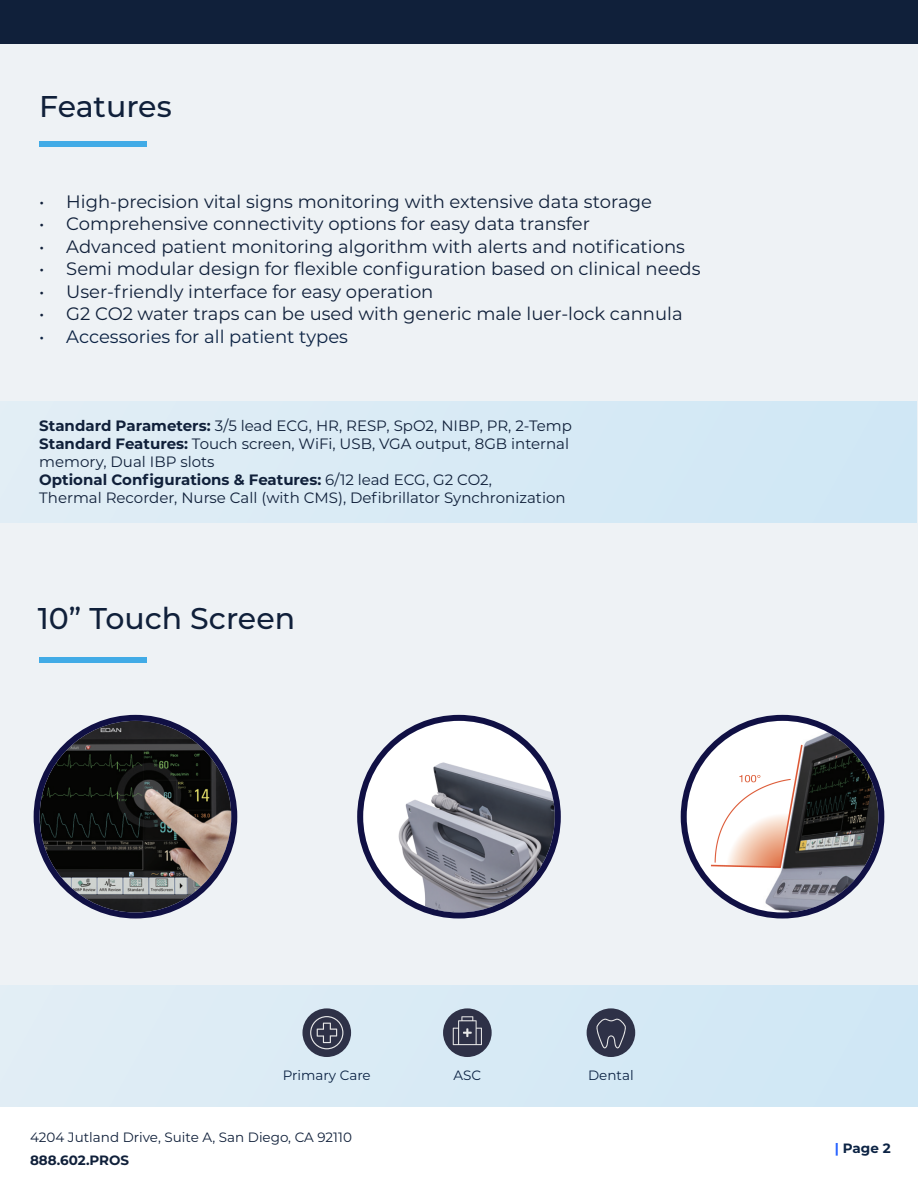
<style>
.page{position:relative;width:918px;height:1188px;background:#fff}
.page>*{position:absolute;margin:0;border:0;box-sizing:border-box;transform-origin:0 0}
.t1{font:500 30px "Montserrat";color:#10203a}
.t2{font:18px "Montserrat";color:#10203a}
.t3{font:18px "Montserrat";color:#0c2344}
.t4{font:15px/18px "Montserrat";color:#10203a}
.t5{font:13.5px "Montserrat";color:#10203a}
.t6{font:13.5px "Montserrat";color:#0c2344}
.t7{font:700 13.5px "Montserrat";color:#10203a}
.t8{font:700 13.5px "Montserrat";color:#0c2344}
.s1{font-weight:700}
.s2{color:#2561ff}
</style>
<div class="page">
<div style="left:0;top:0;width:918px;height:1106px;background:#eef2f5"></div>
<div style="left:39px;top:141px;width:108px;height:6px;background:#41abe6"></div>
<div style="left:0;top:0;width:918px;height:43px;background:#10203a"></div>
<div style="left:0;top:402px;width:917px;height:121px;background:#d8eaf5"></div>
<div style="left:0;top:986px;width:918px;height:120px;background:#d8eaf5"></div>
<div style="left:302px;top:1008px;width:49px;height:49px;background:#2e3147;border-radius:50%"></div>
<svg style="left:310px;top:1016px;width:33px;height:33px"></svg>
<div style="left:443px;top:1008px;width:49px;height:49px;background:#2e3147;border-radius:50%"></div>
<svg style="left:453px;top:1016px;width:29px;height:29px"></svg>
<div style="left:587px;top:1008px;width:48px;height:49px;background:#2e3147;border-radius:50%"></div>
<svg style="left:596px;top:1018px;width:30px;height:30px"></svg>
<svg style="left:357px;top:715px;width:204px;height:204px"></svg>
<svg style="left:34px;top:715px;width:203px;height:204px"></svg>
<svg style="left:681px;top:715px;width:203px;height:204px"></svg>
<div style="left:39px;top:658px;width:108px;height:5px;background:#41abe6"></div>
<h1 class="t1" style="left:39px;top:85px;width:134px">Features</h1>
<p class="t2" style="left:39px;top:189px;width:614px">• High-precision vital signs monitoring with extensive data storage</p>
<p class="t2" style="left:39px;top:211px;width:552px">• Comprehensive connectivity options for easy data transfer</p>
<p class="t2" style="left:39px;top:234px;width:647px">• Advanced patient monitoring algorithm with alerts and notifications</p>
<p class="t2" style="left:39px;top:256px;width:663px">• Semi modular design for flexible configuration based on clinical needs</p>
<p class="t2" style="left:39px;top:279px;width:396px">• User-friendly interface for easy operation</p>
<p class="t2" style="left:39px;top:301px;width:645px">• G2 CO2 water traps can be used with generic male luer-lock cannula</p>
<p class="t3" style="left:39px;top:324px;width:310px">• Accessories for all patient types</p>
<p class="t4" style="left:39px;top:416px;width:534px"><span class="s1">Standard Parameters:</span> 3/5 lead ECG, HR, RESP, SpO2, NIBP, PR, 2-Temp <span class="s1">Standard Features:</span> Touch screen, WiFi, USB, VGA output, 8GB internal memory, Dual IBP slots<br><span class="s1">Optional Configurations &amp; Features:</span> 6/12 lead ECG, G2 CO2,<br>Thermal Recorder, Nurse Call (with CMS), Defibrillator Synchronization</p>
<h1 class="t1" style="left:38px;top:597px;width:259px">10” Touch Screen</h1>
<p class="t6" style="left:283px;top:1066px;width:90px">Primary Care</p>
<p class="t6" style="left:454px;top:1066px;width:29px">ASC</p>
<p class="t6" style="left:588px;top:1066px;width:47px">Dental</p>
<p class="t5" style="left:30px;top:1128px;width:323px">4204 Jutland Drive, Suite A, San Diego, CA 92110</p>
<p class="t7" style="left:30px;top:1150px;width:101px">888.602.PROS</p>
<p class="t8" style="left:835px;top:1139px;width:57px"><span class="s2">|</span> Page 2</p>
</div>
